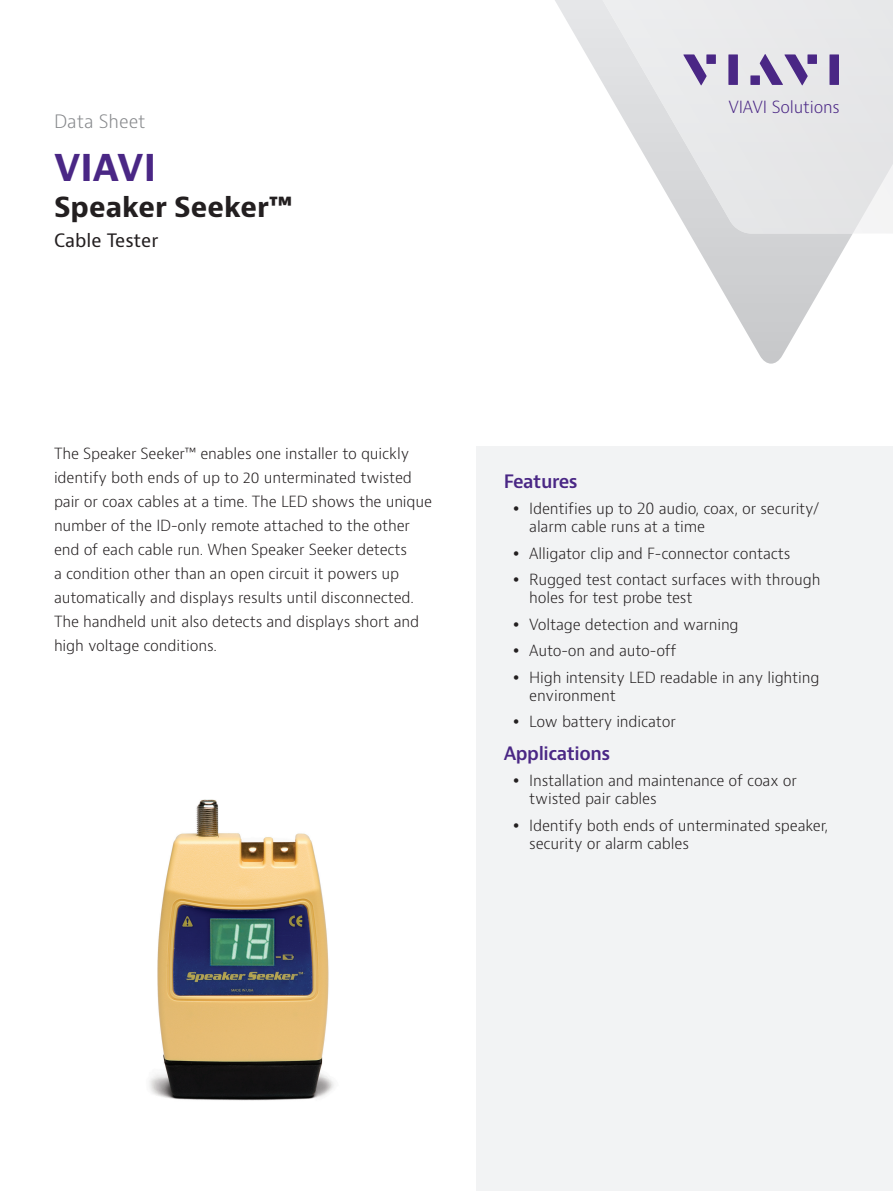
<style>
.page{position:relative;width:893px;height:1191px;background:#fff}
.page>*{position:absolute;margin:0;border:0;box-sizing:border-box;transform-origin:0 0}
.H1_Brand_Sub-Brand_2{font:700 36px "Bernino Sans";color:#4a2785}
.H2_Product_18_24{font:700 27px "Bernino Sans";color:#231f20}
.Key_Features_Benefit{font:600 18px "Bernino Sans";letter-spacing:-.025em;color:#4a2785}
.H3_Product_Descripto{font:18px "Bernino Sans";letter-spacing:-.005em;color:#231f20}
.P_DocType{font:300 18px "Bernino Sans";color:#87898c}
.t1{font:300 16.35px "Bernino Sans";letter-spacing:-.01em;color:#4a2785}
.Body_text_8_12_5{font:300 15px/24px "Bernino Sans";letter-spacing:-.01em;color:#231f20}
</style>
<div class="page">
<svg style="left:690px;top:234px;width:162px;height:130px"></svg>
<svg style="left:555px;top:0;width:338px;height:234px"></svg>
<svg style="left:683px;top:54px;width:24px;height:31px"></svg>
<div style="left:706px;top:54px;width:10px;height:10px;background:#4a2785"></div>
<div style="left:728px;top:54px;width:10px;height:31px;background:#4a2785"></div>
<div style="left:807px;top:54px;width:10px;height:10px;background:#4a2785"></div>
<div style="left:829px;top:54px;width:10px;height:31px;background:#4a2785"></div>
<svg style="left:760px;top:54px;width:48px;height:31px"></svg>
<div style="left:750px;top:75px;width:10px;height:10px;background:#4a2785"></div>
<img style="left:149px;top:799px;width:185px;height:302px">
<div style="left:477px;top:446px;width:416px;height:745px;background:#f2f3f4"></div>
<p class="P_DocType" style="left:54px;top:109px;width:93px">Data Sheet</p>
<p class="H1_Brand_Sub-Brand_2" style="left:54px;top:144px;width:104px">VIAVI</p>
<p class="H2_Product_18_24" style="left:54px;top:189px;width:240px">Speaker Seeker™</p>
<p class="H3_Product_Descripto" style="left:54px;top:228px;width:106px">Cable Tester</p>
<p class="t1" style="left:728px;top:96px;width:113px">VIAVI Solutions</p>
<p class="Body_text_8_12_5" style="left:54px;top:441px;width:380px">The Speaker Seeker™ enables one installer to quickly identify both ends of up to 20 unterminated twisted pair or coax cables at a time. The LED shows the unique number of the ID-only remote attached to the other end of each cable run. When Speaker Seeker detects<br>a condition other than an open circuit it powers up automatically and displays results until disconnected.<br>The handheld unit also detects and displays short and high voltage conditions.</p>
<p class="Key_Features_Benefit" style="left:504px;top:469px;width:75px">Features</p>
<p class="Body_text_8_12_5" style="left:529px;top:500px;width:292px;line-height:18px">Identifies up to 20 audio, coax, or security/ alarm cable runs at a time</p>
<p class="Body_text_8_12_5" style="left:529px;top:541px;width:263px">Alligator clip and F-connector contacts</p>
<p class="Body_text_8_12_5" style="left:529px;top:571px;width:293px;line-height:18px">Rugged test contact surfaces with through holes for test probe test</p>
<p class="Body_text_8_12_5" style="left:529px;top:612px;width:211px">Voltage detection and warning</p>
<p class="Body_text_8_12_5" style="left:529px;top:639px;width:149px">Auto-on and auto-off</p>
<p class="Body_text_8_12_5" style="left:529px;top:668px;width:292px;line-height:18px">High intensity LED readable in any lighting environment</p>
<p class="Body_text_8_12_5" style="left:529px;top:710px;width:148px">Low battery indicator</p>
<p class="Key_Features_Benefit" style="left:504px;top:741px;width:108px">Applications</p>
<p class="Body_text_8_12_5" style="left:529px;top:772px;width:269px;line-height:18px">Installation and maintenance of coax or twisted pair cables</p>
<p class="Body_text_8_12_5" style="left:529px;top:816px;width:300px;line-height:18px">Identify both ends of unterminated speaker, security or alarm cables</p>
</div>
